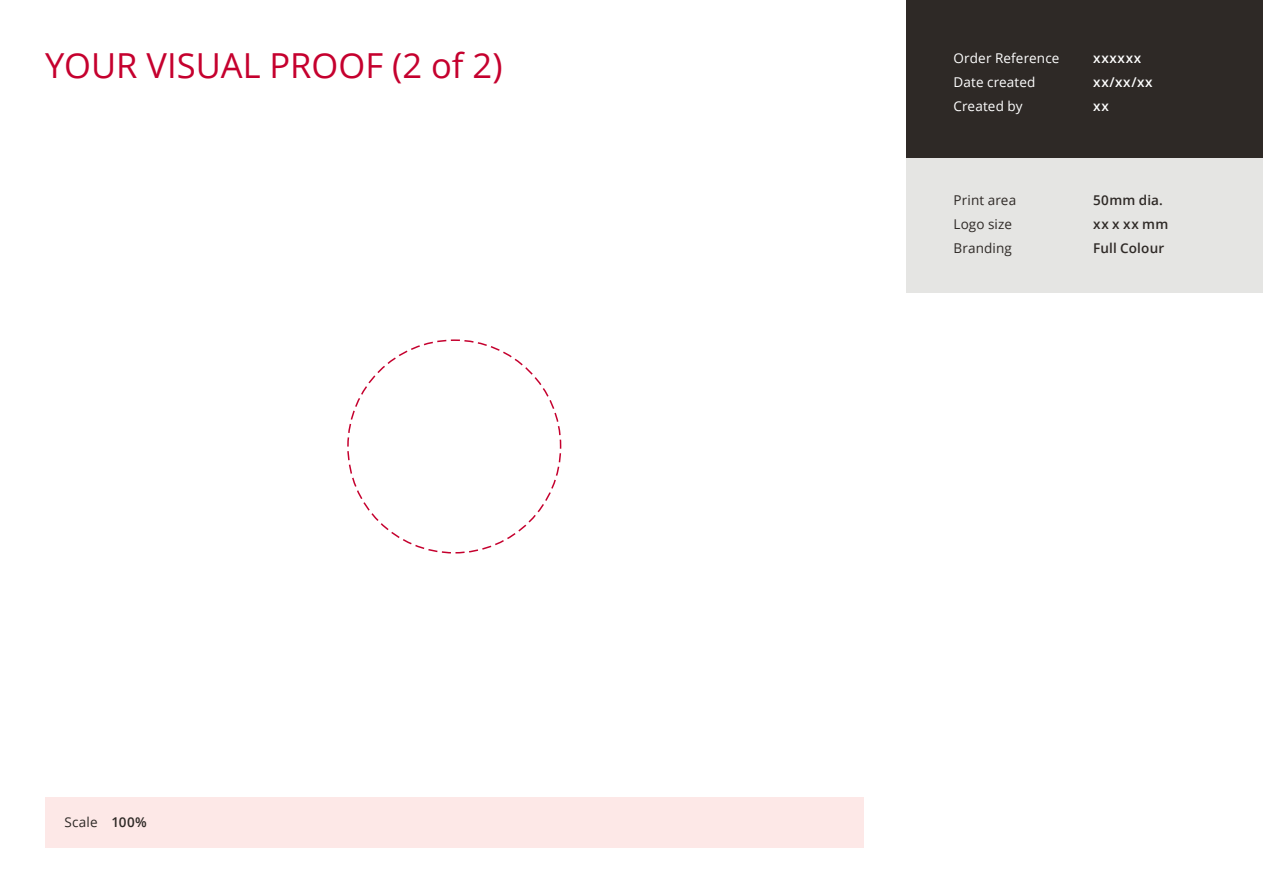
<style>
.page{position:relative;width:1263px;height:893px;background:#fff}
.page>*{position:absolute;margin:0;border:0;box-sizing:border-box;transform-origin:0 0}
.t1{font:34.5px "Open Sans";color:#c5002e}
.t2{font:13.5px/24px "Open Sans";letter-spacing:.01em;color:#2e2926}
.t3{font:13.5px/24px "Open Sans";letter-spacing:.01em;color:#fff}
.t4{font:600 13.5px/24px "Open Sans";letter-spacing:.01em;color:#2e2926}
.t5{font:600 13.5px/24px "Open Sans";letter-spacing:.05em;color:#fff}
.s1{font-weight:600}
</style>
<div class="page">
<div style="left:45px;top:798px;width:818px;height:50px;background:#fde8e7"></div>
<div style="left:906px;top:0;width:357px;height:158px;background:#2e2926"></div>
<div style="left:906px;top:158px;width:357px;height:135px;background:#e5e5e3"></div>
<h1 class="t1" style="left:45px;top:42px;width:459px">YOUR VISUAL PROOF (2 of 2)</h1>
<p class="t2" style="left:64px;top:810px;width:84px">Scale <span class="s1">100%</span></p>
<p class="t3" style="left:953px;top:46px;width:107px">Order Reference<br>Date created<br>Created by</p>
<p class="t5" style="left:1093px;top:46px;width:61px">xxxxxx xx/xx/xx xx</p>
<p class="t2" style="left:953px;top:188px;width:64px">Print area<br>Logo size<br>Branding</p>
<p class="t4" style="left:1093px;top:188px;width:76px">50mm dia. xx x xx mm<br>Full Colour</p>
</div>
